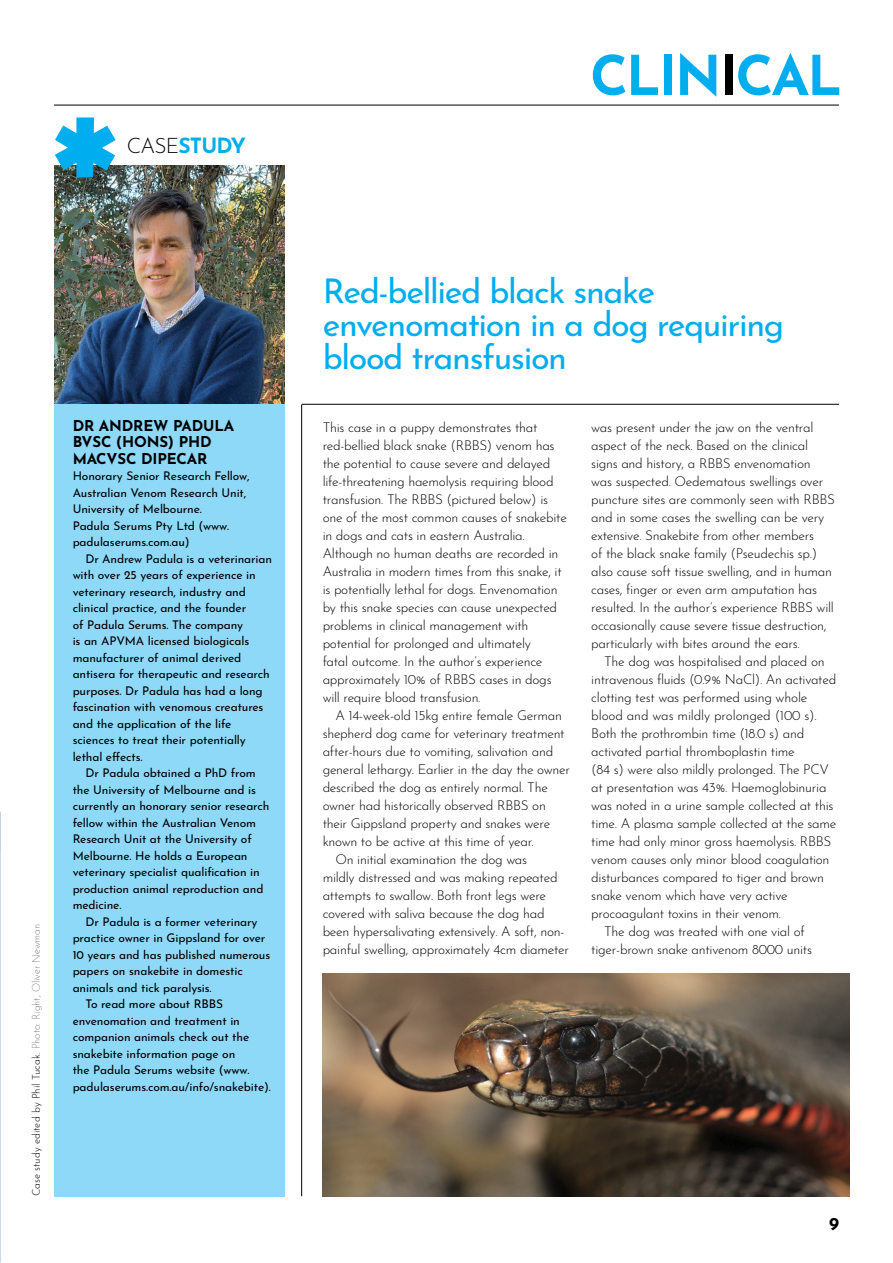
<style>
.page{position:relative;width:893px;height:1263px;background:#fff}
.page>*{position:absolute;margin:0;border:0;box-sizing:border-box;transform-origin:0 0}
.t1{font:700 209.55px "Josefin Sans";color:#00aeef}
.t2{font:700 54.6px "Josefin Sans";letter-spacing:-.04em;color:#00aeef}
.Vet_Clinical_Head{font:34.05px/33px "Josefin Sans";letter-spacing:-.04em;color:#00aeef}
.Vet_Clinical_Head-2{font:700 21px "Josefin Sans";letter-spacing:-.04em;color:#00aeef}
.t3{font:700 18px "Josefin Sans";color:#000}
.Vet_Clinical_box_bod{font:700 15px/16.5px "Josefin Sans";letter-spacing:-.01em;color:#000}
.Vet_Clinical_body_co{font:300 13.5px/18px "Josefin Sans";letter-spacing:-.02em;color:#000}
.vet_Clinical_body_co{font:300 13.5px/18px "Josefin Sans";letter-spacing:-.02em;color:#000}
.Vet_Clinical_box_bod-2{font:12px/16.5px "Josefin Sans";letter-spacing:-.01em;color:#000}
.Vet_photo_credit{font:300 10.5px "Josefin Sans";color:#000}
.s1{font-weight:300;color:#000}
.s2{font-weight:100}
.s3{color:#000}
</style>
<div class="page">
<div style="left:54px;top:404px;width:231px;height:792px;background:#8ed8f8"></div>
<hr style="left:54px;top:105px;width:785px;height:1px;background:#000">
<img style="left:54px;top:166px;width:231px;height:238px">
<hr style="left:302px;top:404px;width:537px;height:1px;background:#000">
<hr style="left:301px;top:404px;width:1px;height:792px;background:#000">
<img style="left:323px;top:974px;width:526px;height:222px">
<img style="left:0;top:0;width:1px;height:1064px">
<h1 class="t1" style="left:50px;top:8px;width:72px">*</h1>
<p class="Vet_Clinical_Head-2" style="left:127px;top:127px;width:120px"><span class="s1">CASE</span>STUDY</p>
<p class="Vet_photo_credit" style="left:28px;top:1196px;width:274px;rotate:-90deg">Case study edited by Phil Tucak. <span class="s2">Photo: Right, Oliver Newman</span></p>
<p class="Vet_Clinical_box_bod" style="left:73px;top:415px;width:163px">DR ANDREW PADULA<br>BVSC (HONS) PHD<br>MACVSC DIPECAR</p>
<p class="Vet_Clinical_box_bod-2" style="left:73px;top:466px;width:178px">Honorary Senior Research Fellow,<br>Australian Venom Research Unit,<br>University of Melbourne.</p>
<p class="Vet_Clinical_box_bod-2" style="left:73px;top:516px;width:158px">Padula Serums Pty Ltd (www. padulaserums.com.au)</p>
<p class="Vet_Clinical_box_bod-2" style="left:73px;top:549px;width:201px;text-indent:13px">Dr Andrew Padula is a veterinarian with over 25 years of experience in veterinary research, industry and clinical practice, and the founder<br>of Padula Serums. The company<br>is an APVMA licensed biologicals manufacturer of animal derived antisera for therapeutic and research purposes. Dr Padula has had a long fascination with venomous creatures and the application of the life sciences to treat their potentially lethal effects.</p>
<p class="Vet_Clinical_box_bod-2" style="left:73px;top:763px;width:198px;text-indent:13px">Dr Padula obtained a PhD from the University of Melbourne and is currently an honorary senior research fellow within the Australian Venom<br>Research Unit at the University of<br>Melbourne. He holds a European veterinary specialist qualification in production animal reproduction and medicine.</p>
<p class="Vet_Clinical_box_bod-2" style="left:73px;top:912px;width:199px;text-indent:13px">Dr Padula is a former veterinary practice owner in Gippsland for over<br>10 years and has published numerous papers on snakebite in domestic animals and tick paralysis.</p>
<p class="Vet_Clinical_box_bod-2" style="left:73px;top:994px;width:200px;text-indent:13px">To read more about RBBS envenomation and treatment in companion animals check out the snakebite information page on<br>the Padula Serums website (www. padulaserums.com.au/info/snakebite).</p>
<p class="t2" style="left:590px;top:27px;width:254px">CLIN<span class="s3">I</span>CAL</p>
<p class="Vet_Clinical_Head" style="left:323px;top:270px;width:463px">Red-bellied black snake envenomation in a dog requiring blood transfusion</p>
<p class="vet_Clinical_body_co" style="left:323px;top:417px;width:246px">This case in a puppy demonstrates that red-bellied black snake (RBBS) venom has the potential to cause severe and delayed life-threatening haemolysis requiring blood transfusion. The RBBS (pictured below) is one of the most common causes of snakebite in dogs and cats in eastern Australia.<br>Although no human deaths are recorded in Australia in modern times from this snake, it is potentially lethal for dogs. Envenomation by this snake species can cause unexpected problems in clinical management with potential for prolonged and ultimately<br>fatal outcome. In the author’s experience approximately 10% of RBBS cases in dogs will require blood transfusion.</p>
<p class="Vet_Clinical_body_co" style="left:323px;top:705px;width:249px;text-indent:13px">A 14-week-old 15kg entire female German shepherd dog came for veterinary treatment after-hours due to vomiting, salivation and general lethargy. Earlier in the day the owner described the dog as entirely normal. The owner had historically observed RBBS on their Gippsland property and snakes were known to be active at this time of year.</p>
<p class="Vet_Clinical_body_co" style="left:323px;top:849px;width:248px;text-indent:13px">On initial examination the dog was<br>mildly distressed and was making repeated attempts to swallow. Both front legs were covered with saliva because the dog had been hypersalivating extensively. A soft, non&shy;painful swelling, approximately 4cm diameter</p>
<p class="Vet_Clinical_body_co" style="left:591px;top:417px;width:245px">was present under the jaw on the ventral aspect of the neck. Based on the clinical signs and history, a RBBS envenomation was suspected. Oedematous swellings over puncture sites are commonly seen with RBBS and in some cases the swelling can be very extensive. Snakebite from other members<br>of the black snake family (Pseudechis sp.) also cause soft tissue swelling, and in human cases, finger or even arm amputation has resulted. In the author’s experience RBBS will occasionally cause severe tissue destruction, particularly with bites around the ears.</p>
<p class="Vet_Clinical_body_co" style="left:591px;top:651px;width:247px;text-indent:13px">The dog was hospitalised and placed on intravenous fluids (0.9% NaCl). An activated clotting test was performed using whole blood and was mildly prolonged (100 s).<br>Both the prothrombin time (18.0 s) and activated partial thromboplastin time<br>(84 s) were also mildly prolonged. The PCV at presentation was 43%. Haemoglobinuria was noted in a urine sample collected at this time. A plasma sample collected at the same time had only minor gross haemolysis. RBBS venom causes only minor blood coagulation disturbances compared to tiger and brown snake venom which have very active procoagulant toxins in their venom.</p>
<p class="Vet_Clinical_body_co" style="left:591px;top:921px;width:222px;text-align:center">The dog was treated with one vial of tiger-brown snake antivenom 8000 units</p>
<h3 class="t3" style="left:829px;top:1207px;width:11px">9</h3>
</div>
